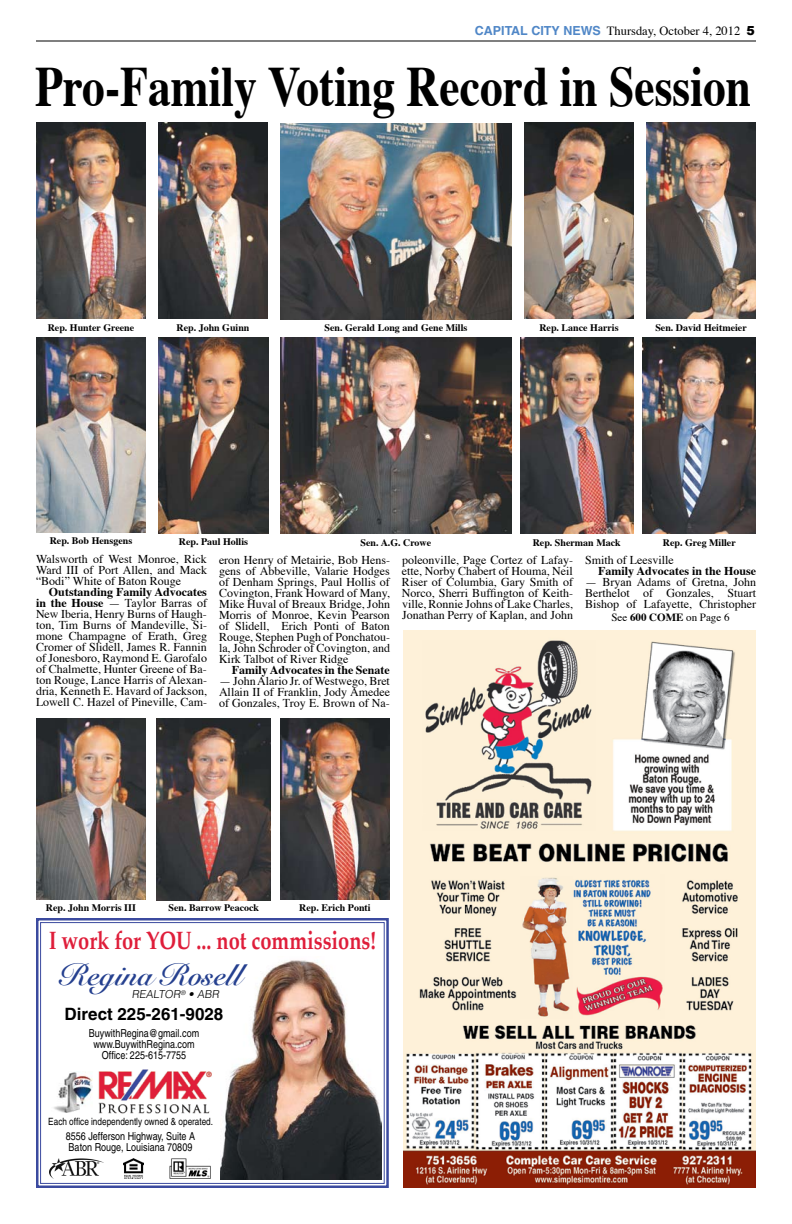
<style>
.page{position:relative;width:792px;height:1224px;background:#fff}
.page>*{position:absolute;margin:0;border:0;box-sizing:border-box;transform-origin:0 0}
.t1{font:700 57px "Times";color:#000;scale:.8 1}
.t2{font:700 30px "Snell Roundhand";color:#25408f}
.t3{font:700 25px "Palatino";color:#df1e3a;scale:.8 1}
.t4{font:700 17px "Helvetica";color:#000}
.t5{font:12.5px "Times";color:#000}
.t6{font:12px/11px "Times";color:#000;text-align:justify}
.t7{font:700 12px "Times";color:#000}
.t8{font:condensed 11px/11px "Helvetica";color:#000}
.t9{font:11px "Times";color:#000}
.t10{font:300 11px "Helvetica";color:#000}
.t11{font:700 10px "Times";color:#000}
.t12{font:condensed 10px "Helvetica";color:#000}
.s1{font-family:"Helvetica";font-weight:700;color:#5087c7}
.s2{font-family:"Arial";font-weight:900}
.s3{font-weight:700}
.s4{font-size:12.3px}
</style>
<div class="page">
<hr style="left:36px;top:40px;width:720px;height:2px;background:#000">
<svg style="left:36px;top:918px;width:353px;height:270px"></svg>
<div style="left:40px;top:922px;width:345px;height:262px;border:1px solid #3b4a9f"></div>
<img style="left:220px;top:956px;width:161px;height:224px">
<img style="left:93px;top:1067px;width:123px;height:49px">
<img style="left:50px;top:1159px;width:53px;height:20px">
<img style="left:124px;top:1159px;width:20px;height:20px">
<img style="left:170px;top:1159px;width:42px;height:20px">
<img style="left:51px;top:1072px;width:42px;height:40px">
<img style="left:403px;top:630px;width:353px;height:558px">
<img style="left:280px;top:123px;width:232px;height:196px">
<img style="left:280px;top:338px;width:232px;height:195px">
<img style="left:158px;top:338px;width:110px;height:196px">
<img style="left:524px;top:123px;width:110px;height:196px">
<img style="left:36px;top:338px;width:110px;height:195px">
<img style="left:646px;top:123px;width:110px;height:196px">
<img style="left:36px;top:718px;width:110px;height:182px">
<img style="left:280px;top:718px;width:110px;height:182px">
<img style="left:520px;top:338px;width:113px;height:195px">
<img style="left:642px;top:338px;width:114px;height:196px">
<img style="left:157px;top:718px;width:114px;height:182px">
<img style="left:36px;top:123px;width:110px;height:196px">
<img style="left:158px;top:123px;width:110px;height:196px">
<p class="t5" style="left:475px;top:20px;width:282px"><span class="s1">CAPITAL CITY NEWS</span> Thursday, October 4, 2012 <span class="s2">5</span></p>
<h1 class="t1" style="left:35px;top:32px;width:897px">Pro-Family Voting Record in Session</h1>
<p class="t11" style="left:48px;top:318px;width:88px">Rep. Hunter Greene</p>
<p class="t11" style="left:176px;top:318px;width:75px">Rep. John Guinn</p>
<p class="t11" style="left:325px;top:318px;width:144px">Sen. Gerald Long and Gene Mills</p>
<p class="t11" style="left:539px;top:318px;width:81px">Rep. Lance Harris</p>
<p class="t11" style="left:655px;top:318px;width:93px">Sen. David Heitmeier</p>
<p class="t11" style="left:50px;top:531px;width:84px">Rep. Bob Hensgens</p>
<p class="t11" style="left:179px;top:532px;width:71px">Rep. Paul Hollis</p>
<p class="t11" style="left:361px;top:533px;width:72px">Sen. A.G. Crowe</p>
<p class="t11" style="left:533px;top:533px;width:90px">Rep. Sherman Mack</p>
<p class="t11" style="left:663px;top:533px;width:74px">Rep. Greg Miller</p>
<p class="t6" style="left:36px;top:553px;width:173px">Walsworth of West Monroe, Rick Ward III of Port Allen, and Mack “Bodi” White of Baton Rouge</p>
<p class="t6" style="left:36px;top:586px;width:173px;text-indent:13px"><span class="s3">Outstanding Family Advocates in the House</span> — Taylor Barras of New Iberia, Henry Burns of Haugh&shy;ton, Tim Burns of Mandeville, Si&shy;mone Champagne of Erath, Greg Cromer of Slidell, James R. Fannin of Jonesboro, Raymond E. Garofalo of Chalmette, Hunter Greene of Ba&shy;ton Rouge, Lance Harris of Alexan&shy;dria, Kenneth E. Havard of Jackson, Lowell C. Hazel of Pineville, Cam-</p>
<p class="t6" style="left:219px;top:553px;width:173px">eron Henry of Metairie, Bob Hens&shy;gens of Abbeville, Valarie Hodges of Denham Springs, Paul Hollis of Covington, Frank Howard of Many, Mike Huval of Breaux Bridge, John Morris of Monroe, Kevin Pearson of Slidell, Erich Ponti of Baton Rouge, Stephen Pugh of Ponchatou&shy;la, John Schroder of Covington, and Kirk Talbot of River Ridge</p>
<p class="t7" style="left:232px;top:658px;width:159px">Family Advocates in the Senate</p>
<p class="t6" style="left:219px;top:674px;width:173px">— John Alario Jr. of Westwego, Bret Allain II of Franklin, Jody Amedee of Gonzales, Troy E. Brown of Na-</p>
<p class="t6" style="left:402px;top:554px;width:173px">poleonville, Page <span class="s4">Cort</span>ez of Lafay&shy;ette, Norby Chabert of Houma, Neil Riser of Columbia, Gary Smith of Norco, Sherri Buffington of Keith&shy;ville, Ronnie Johns of Lake Charles, Jonathan Perry of Kaplan, and John</p>
<p class="t6" style="left:585px;top:553px;width:90px">Smith of Leesville</p>
<p class="t7" style="left:598px;top:559px;width:160px">Family Advocates in the House</p>
<p class="t6" style="left:585px;top:575px;width:173px">— Bryan Adams of Gretna, John Berthelot of Gonzales, Stuart Bishop of Lafayette, Christopher</p>
<p class="t9" style="left:611px;top:607px;width:120px">See <span class="s3">600 COME</span> on Page 6</p>
<p class="t11" style="left:46px;top:898px;width:92px">Rep. John Morris III</p>
<p class="t11" style="left:169px;top:898px;width:92px">Sen. Barrow Peacock</p>
<p class="t11" style="left:299px;top:898px;width:73px">Rep. Erich Ponti</p>
<h3 class="t3" style="left:49px;top:920px;width:411px">I work for YOU ... not commissions!</h3>
<h2 class="t2" style="left:61px;top:957px;width:183px">Regina Rosell</h2>
<p class="t10" style="left:132px;top:987px;width:91px">REALTOR<sup>®</sup> • ABR</p>
<h3 class="t4" style="left:65px;top:1004px;width:160px">Direct 225-261-9028</h3>
<p class="t8" style="left:89px;top:1028px;width:112px;text-align:center">BuywithRegina@gmail.com www.BuywithRegina.com<br>Office: 225-615-7755</p>
<p class="t12" style="left:48px;top:1115px;width:166px">Each office independently owned &amp; operated.</p>
<p class="t8" style="left:66px;top:1131px;width:131px">8556 Jefferson Highway, Suite A<br>Baton Rouge, Louisiana 70809</p>
</div>
